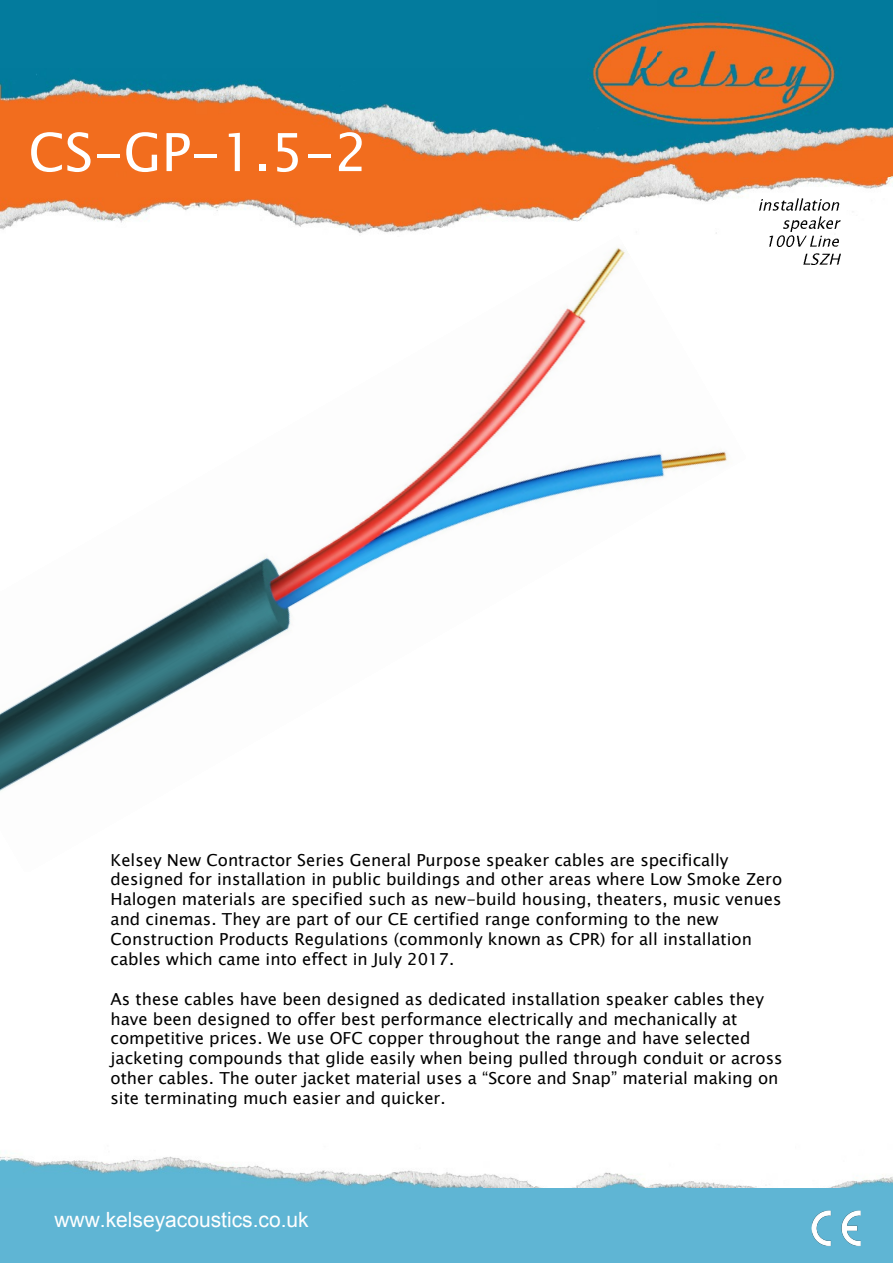
<style>
.page{position:relative;width:893px;height:1263px;background:#fff}
.page>*{position:absolute;margin:0;border:0;box-sizing:border-box;transform-origin:0 0}
.t1{font:52.5px "Lucida Sans Unicode";color:#fff}
.t2{font:21px "Arial";color:#fff}
.t3{font:16.5px/19.8px "Lucida Sans Unicode";color:#000}
</style>
<div class="page">
<img style="left:0;top:1156px;width:893px;height:87px">
<div style="left:0;top:1239px;width:892px;height:24px;background:#5fb5d4"></div>
<img style="left:0;top:0;width:892px;height:234px">
<img style="left:760px;top:199px;width:80px;height:12px">
<img style="left:783px;top:217px;width:58px;height:14px">
<img style="left:769px;top:235px;width:70px;height:12px">
<img style="left:804px;top:253px;width:36px;height:12px">
<div style="left:21px;top:1205px;width:89px;height:19px;background:#5fb5d4"></div>
<hr style="left:114px;top:1205px;width:3px;height:18px;background:#fff">
<div style="left:120px;top:1205px;width:204px;height:23px;background:#5fb5d4"></div>
<img style="left:0;top:247px;width:729px;height:544px">
<img style="left:806px;top:1206px;width:69px;height:48px">
<h1 class="t1" style="left:28px;top:111px;width:341px">CS-GP-1.5-2</h1>
<p class="t3" style="left:111px;top:850px;width:673px">Kelsey New Contractor Series General Purpose speaker cables are specifically designed for installation in public buildings and other areas where Low Smoke Zero Halogen materials are specified such as new-build housing, theaters, music venues and cinemas. They are part of our CE certified range conforming to the new Construction Products Regulations (commonly known as CPR) for all installation cables which came into effect in July 2017.</p>
<p class="t3" style="left:111px;top:989px;width:674px">As these cables have been designed as dedicated installation speaker cables they have been designed to offer best performance electrically and mechanically at competitive prices. We use OFC copper throughout the range and have selected jacketing compounds that glide easily when being pulled through conduit or across other cables. The outer jacket material uses a “Score and Snap” material making on site terminating much easier and quicker.</p>
<p class="t2" style="left:54px;top:1206px;width:256px">www.kelseyacoustics.co.uk</p>
</div>
